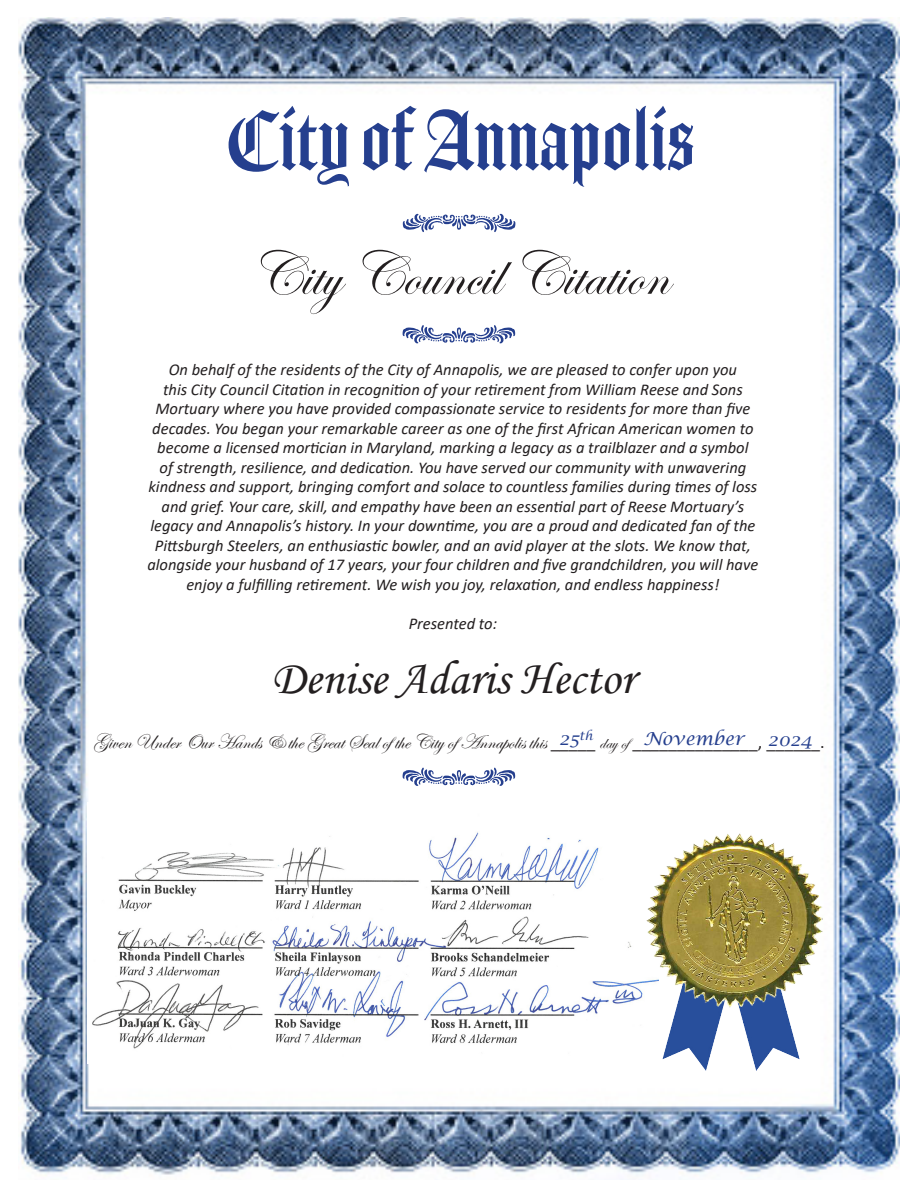
<style>
.page{position:relative;width:918px;height:1188px;background:#fff}
.page>*{position:absolute;margin:0;border:0;box-sizing:border-box;transform-origin:0 0}
.t1{font:81px "Amador";color:#253f8e}
.t2{font:63px "Edwardian Script ITC";color:#231f20}
.t3{font:48px "Monotype Corsiva";color:#231f20}
.t4{font:21px "Edwardian Script ITC";color:#231f20}
.t5{font:italic 18px "Lucida Calligraphy";color:#253f8e}
.t6{font:italic 16.5px/19.5px "Calibri";color:#231f20;text-align:center}
.s1{font-family:"Calibri";font-size:18px}
.s2{font-size:18px}
</style>
<div class="page">
<img style="left:18px;top:18px;width:882px;height:1158px">
<img style="left:87px;top:802px;width:572px;height:261px">
<img style="left:660px;top:1009px;width:141px;height:62px">
<img style="left:643px;top:833px;width:183px;height:176px">
<svg style="left:403px;top:325px;width:112px;height:19px"></svg>
<svg style="left:403px;top:214px;width:112px;height:18px"></svg>
<svg style="left:403px;top:767px;width:112px;height:19px"></svg>
<h1 class="t1" style="left:224px;top:94px;width:472px">City of Annapolis</h1>
<h2 class="t2" style="left:250px;top:240px;width:420px">City Council Citation</h2>
<p class="t6" style="left:147px;top:359px;width:613px">On behalf of the residents of the City of Annapolis, we are pleased to confer upon you<br>this City Council Citation in recognition of your retirement from William Reese and Sons Mortuary where you have provided compassionate service to residents for more than five decades. You began your remarkable career as one of the first African American women to become a licensed mortician in Maryland, marking a legacy as a trailblazer and a symbol<br>of strength, resilience, and dedication. You have served our community with unwavering kindness and support, bringing comfort and solace to countless families during times of loss and grief. Your care, skill, and empathy have been an essential part of Reese Mortuary’s legacy and Annapolis’s history. In your downtime, you are a proud and dedicated fan of the Pittsburgh Steelers, an enthusiastic bowler, and an avid player at the slots. We know that, alongside your husband of 17 years, your four children and five grandchildren, you will have enjoy a fulfilling retirement. We wish you joy, relaxation, and endless happiness!</p>
<p class="t6" style="left:409px;top:613px;width:90px">Presented to:</p>
<p class="t3" style="left:272px;top:649px;width:364px">Denise Adaris Hector</p>
<p class="t5" style="left:559px;top:728px;width:35px">25<sup>th</sup></p>
<p class="t5" style="left:643px;top:728px;width:102px">November</p>
<p class="t5" style="left:768px;top:729px;width:46px">2024</p>
<p class="t4" style="left:93px;top:731px;width:733px">Given Under Our Hands &amp; the Great Seal ofthe City ofAnnapolis this <span class="s1">_____</span> <span class="s2">day of</span><span class="s1">______________, ______.</span></p>
</div>
